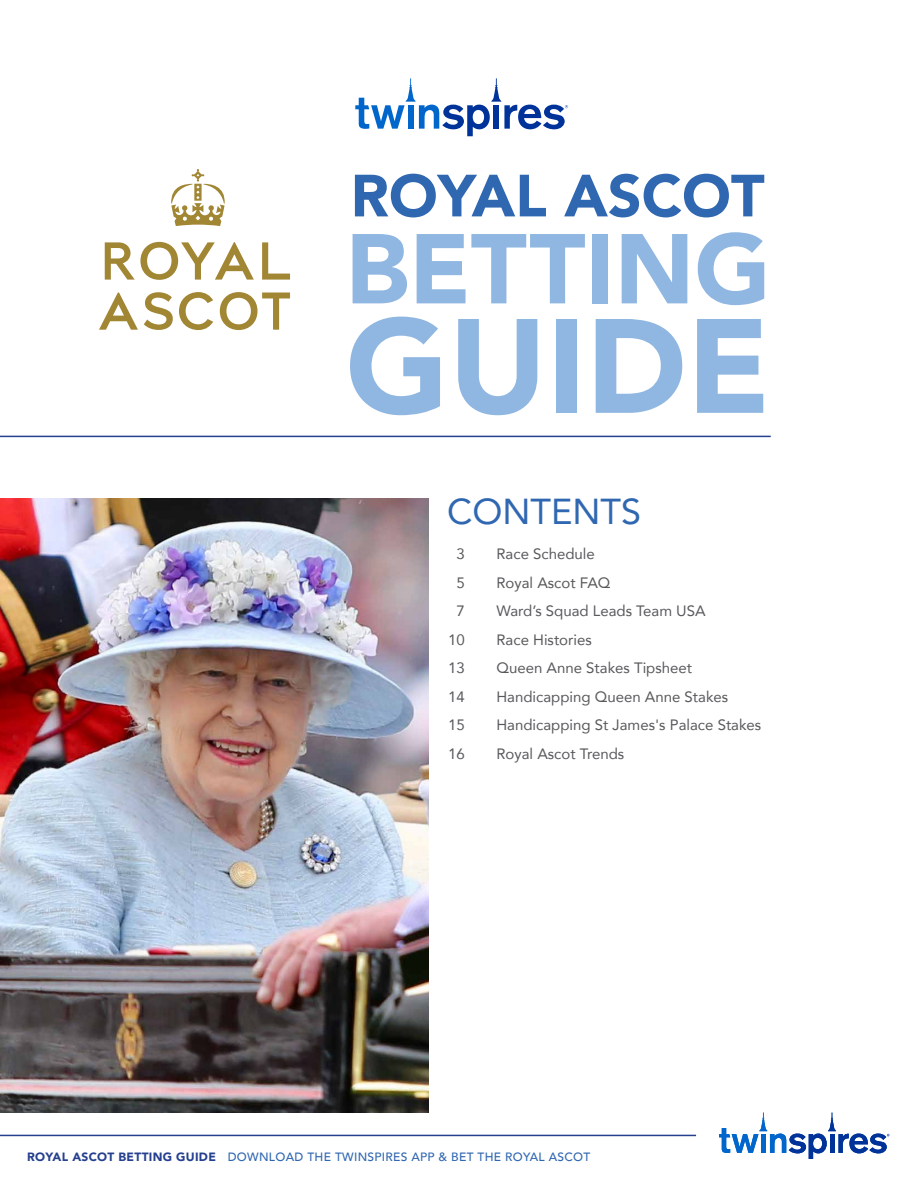
<style>
.page{position:relative;width:918px;height:1188px;background:#fff}
.page>*{position:absolute;margin:0;border:0;box-sizing:border-box;transform-origin:0 0}
.t1{font:900 132.6px "Avenir";color:#90b7e1}
.t2{font:900 97.95px "Avenir";color:#90b7e1}
.t3{font:900 58.8px "Avenir";color:#2f67b1}
.t4{font:36px "Avenir";color:#2f67b1}
.t5{font:15px "Avenir";color:#58595b}
.t6{font:500 12px "Avenir";letter-spacing:.025em;color:#2f67b1}
.s1{font-weight:900;color:#25408f}
</style>
<div class="page">
<hr style="left:0;top:1135px;width:696px;height:1px;background:#25408f">
<hr style="left:0;top:436px;width:771px;height:1px;background:#25408f">
<img style="left:0;top:499px;width:428px;height:613px">
<svg style="left:355px;top:78px;width:213px;height:58px"></svg>
<svg style="left:719px;top:1112px;width:171px;height:47px"></svg>
<svg style="left:99px;top:169px;width:191px;height:161px"></svg>
<h3 class="t3" style="left:351px;top:146px;width:416px">ROYAL ASCOT</h3>
<h2 class="t2" style="left:346px;top:185px;width:427px">BETTING</h2>
<h1 class="t1" style="left:346px;top:253px;width:426px">GUIDE</h1>
<h3 class="t4" style="left:447px;top:483px;width:196px">CONTENTS</h3>
<p class="t5" style="left:457px;top:542px;width:10px">3</p>
<p class="t5" style="left:496px;top:542px;width:100px">Race Schedule</p>
<p class="t5" style="left:457px;top:570px;width:10px">5</p>
<p class="t5" style="left:496px;top:570px;width:115px">Royal Ascot FAQ</p>
<p class="t5" style="left:457px;top:599px;width:10px">7</p>
<p class="t5" style="left:496px;top:599px;width:211px">Ward’s Squad Leads Team USA</p>
<p class="t5" style="left:448px;top:627px;width:18px">10</p>
<p class="t5" style="left:496px;top:627px;width:97px">Race Histories</p>
<p class="t5" style="left:448px;top:656px;width:18px">13</p>
<p class="t5" style="left:496px;top:656px;width:197px">Queen Anne Stakes Tipsheet</p>
<p class="t5" style="left:448px;top:684px;width:18px">14</p>
<p class="t5" style="left:496px;top:684px;width:233px">Handicapping Queen Anne Stakes</p>
<p class="t5" style="left:448px;top:713px;width:18px">15</p>
<p class="t5" style="left:496px;top:713px;width:266px">Handicapping St James's Palace Stakes</p>
<p class="t5" style="left:448px;top:741px;width:18px">16</p>
<p class="t5" style="left:496px;top:741px;width:129px">Royal Ascot Trends</p>
<p class="t6" style="left:27px;top:1146px;width:565px"><span class="s1">ROYAL ASCOT BETTING GUIDE</span> DOWNLOAD THE TWINSPIRES APP &amp; BET THE ROYAL ASCOT</p>
</div>
